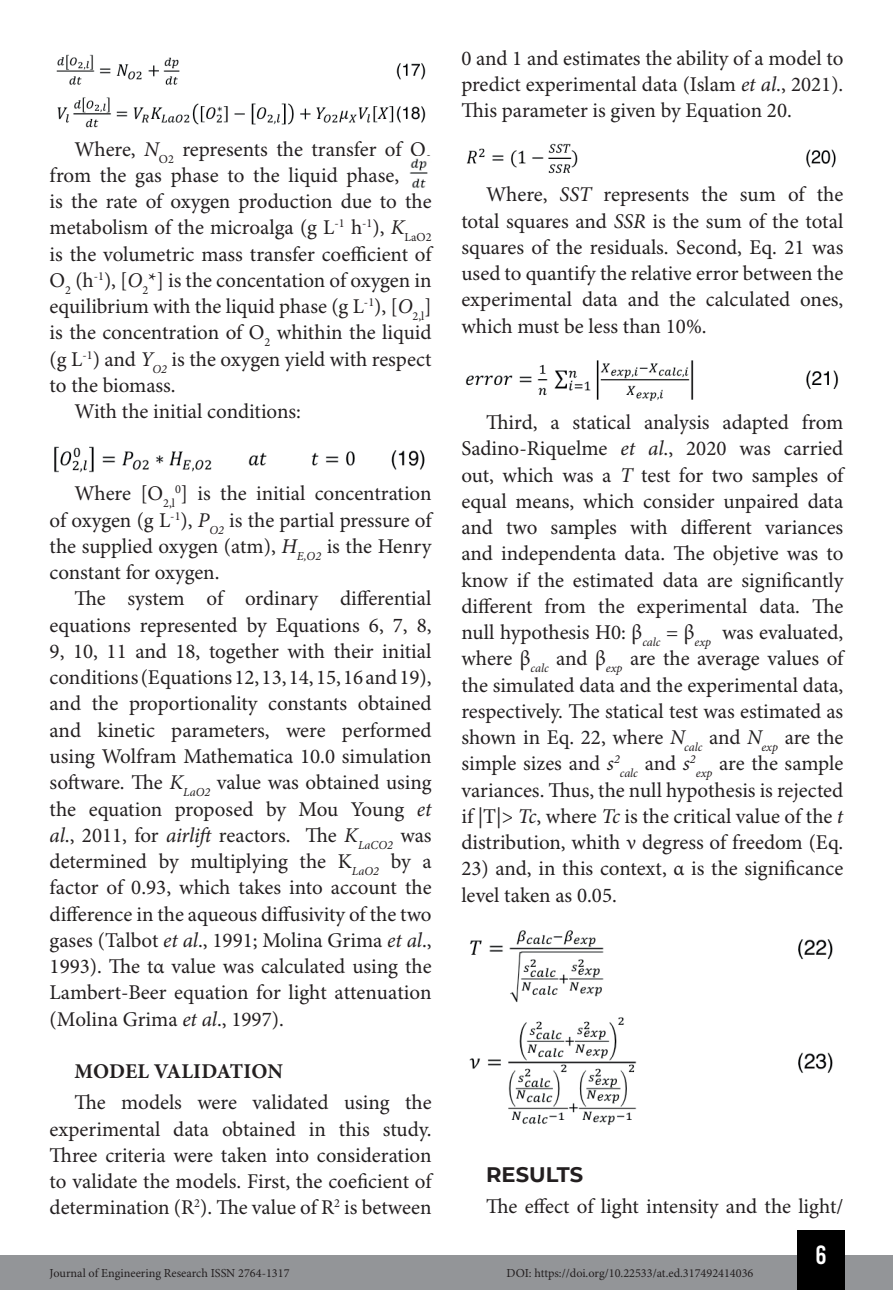
<style>
.page{position:relative;width:893px;height:1290px;background:#fff}
.page>*{position:absolute;margin:0;border:0;box-sizing:border-box;transform-origin:0 0}
.t1{font:26.25px "Bebas Kai";color:#fff}
.t2{font:21px/26.2px "Minion Pro";color:#231f20;text-align:justify}
.t3{font:700 21px "Minion Pro";color:#231f20}
.t4{font:700 21px "Montserrat";color:#231f20}
.t5{font:12.25px "Minion Pro";color:#231f20}
.t6{font:italic 12.25px "Minion Pro";color:#231f20}
.s1{font-style:italic}
</style>
<div class="page">
<div style="left:0;top:1255px;width:893px;height:35px;background:#939598"></div>
<div style="left:797px;top:1230px;width:48px;height:60px;background:#000"></div>
<img style="left:56px;top:54px;width:370px;height:74px">
<img style="left:409px;top:158px;width:19px;height:30px">
<img style="left:54px;top:446px;width:371px;height:27px">
<img style="left:466px;top:143px;width:370px;height:31px">
<img style="left:465px;top:360px;width:374px;height:41px">
<img style="left:469px;top:930px;width:364px;height:195px">
<p class="t2" style="left:74px;top:137px;width:359px">Where, <span class="s1">N</span><sub>O2</sub> represents the transfer of O<sub>2</sub></p>
<p class="t2" style="left:50px;top:163px;width:351px">from the gas phase to the liquid phase,</p>
<p class="t2" style="left:50px;top:189px;width:384px">is the rate of oxygen production due to the</p>
<p class="t2" style="left:50px;top:215px;width:383px">metabolism of the microalga (g L<sup>-1</sup> h<sup>-1</sup>), <span class="s1">K</span><sub>LaO2</sub></p>
<p class="t2" style="left:50px;top:242px;width:383px">is the volumetric mass transfer coefficient of</p>
<p class="t2" style="left:50px;top:268px;width:383px">O<sub>2</sub> (h<sup>-1</sup>), [<span class="s1">O</span><sub>2</sub>*] is the concentation of oxygen in</p>
<p class="t2" style="left:50px;top:294px;width:383px">equilibrium with the liquid phase (g L<sup>-1</sup>), [<span class="s1">O</span><sub>2,l</sub>]</p>
<p class="t2" style="left:50px;top:320px;width:383px">is the concentration of O<sub>2</sub> whithin the liquid</p>
<p class="t2" style="left:50px;top:347px;width:383px">(g L<sup>-1</sup>) and <span class="s1">Y</span><sub>O2</sub> is the oxygen yield with respect</p>
<p class="t2" style="left:50px;top:373px;width:127px">to the biomass.</p>
<p class="t2" style="left:74px;top:399px;width:228px">With the initial conditions:</p>
<p class="t2" style="left:50px;top:481px;width:383px;text-indent:25px">Where [O<sub>2,l</sub><sup>0</sup>] is the initial concentration of oxygen (g L<sup>-1</sup>), <span class="s1">P</span><sub>O2</sub> is the partial pressure of the supplied oxygen (atm), <span class="s1">H</span><sub>E,O2</sub> is the Henry constant for oxygen.</p>
<p class="t2" style="left:50px;top:586px;width:383px;text-indent:25px">The system of ordinary differential equations represented by Equations 6, 7, 8, 9, 10, 11 and 18, together with their initial conditions (Equations 12, 13, 14, 15, 16 and 19), and the proportionality constants obtained and kinetic parameters, were performed using Wolfram Mathematica 10.0 simulation software. The <span class="s1">K</span><sub>LaO2</sub> value was obtained using the equation proposed by Mou Young <span class="s1">et al</span>., 2011, for <span class="s1">airlift</span> reactors. The <span class="s1">K</span><sub>LaCO2</sub> was determined by multiplying the K<sub>LaO2</sub> by a factor of 0.93, which takes into account the difference in the aqueous diffusivity of the two gases (Talbot <span class="s1">et al</span>., 1991; Molina Grima <span class="s1">et al</span>., 1993). The tα value was calculated using the Lambert-Beer equation for light attenuation (Molina Grima <span class="s1">et al</span>., 1997).</p>
<p class="t3" style="left:75px;top:1056px;width:210px">MODEL VALIDATION</p>
<p class="t2" style="left:50px;top:1090px;width:383px;text-indent:25px">The models were validated using the experimental data obtained in this study.<br>Three criteria were taken into consideration to validate the models. First, the coeficient of determination (R<sup>2</sup>). The value of R<sup>2</sup> is between</p>
<p class="t2" style="left:461px;top:46px;width:383px">0 and 1 and estimates the ability of a model to predict experimental data (Islam <span class="s1">et al</span>., 2021).<br>This parameter is given by Equation 20.</p>
<p class="t2" style="left:461px;top:182px;width:384px;text-indent:25px">Where, <span class="s1">SST</span> represents the sum of the total squares and <span class="s1">SSR</span> is the sum of the total squares of the residuals. Second, Eq. 21 was used to quantify the relative error between the experimental data and the calculated ones, which must be less than 10%.</p>
<p class="t2" style="left:461px;top:410px;width:384px;text-indent:25px">Third, a statical analysis adapted from Sadino-Riquelme <span class="s1">et al</span>., 2020 was carried out, which was a <span class="s1">T</span> test for two samples of equal means, which consider unpaired data and two samples with different variances and independenta data. The objetive was to know if the estimated data are significantly different from the experimental data. The null hypothesis H0: β<sub>calc</sub> = β<sub>exp</sub> was evaluated, where β<sub>calc</sub> and β<sub>exp</sub> are the average values of the simulated data and the experimental data, respectively. The statical test was estimated as shown in Eq. 22, where <span class="s1">N</span><sub>calc</sub> and <span class="s1">N</span><sub>exp</sub> are the simple sizes and <span class="s1">s</span><sup>2</sup></p>
<p class="t2" style="left:461px;top:751px;width:384px;text-indent:234px"><sub>exp</sub> are the sample variances. Thus, the null hypothesis is rejected if |T|&gt; <span class="s1">Tc</span>, where <span class="s1">Tc</span> is the critical value of the <span class="s1">t </span>distribution, whith ν degress of freedom (Eq.</p>
<p class="t2" style="left:461px;top:856px;width:383px">23) and, in this context, α is the significance level taken as 0.05.</p>
<p class="t6" style="left:620px;top:765px;width:77px">calc <sup>and</sup> <sup>s</sup>2</p>
<p class="t4" style="left:486px;top:1159px;width:99px">RESULTS</p>
<p class="t2" style="left:486px;top:1194px;width:359px">The effect of light intensity and the light/</p>
<p class="t1" style="left:815px;top:1241px;width:13px">6</p>
<p class="t5" style="left:50px;top:1266px;width:241px">Journal of Engineering Research ISSN 2764-1317</p>
<p class="t5" style="left:506px;top:1266px;width:248px">DOI: https://doi.org/10.22533/at.ed.317492414036</p>
</div>
